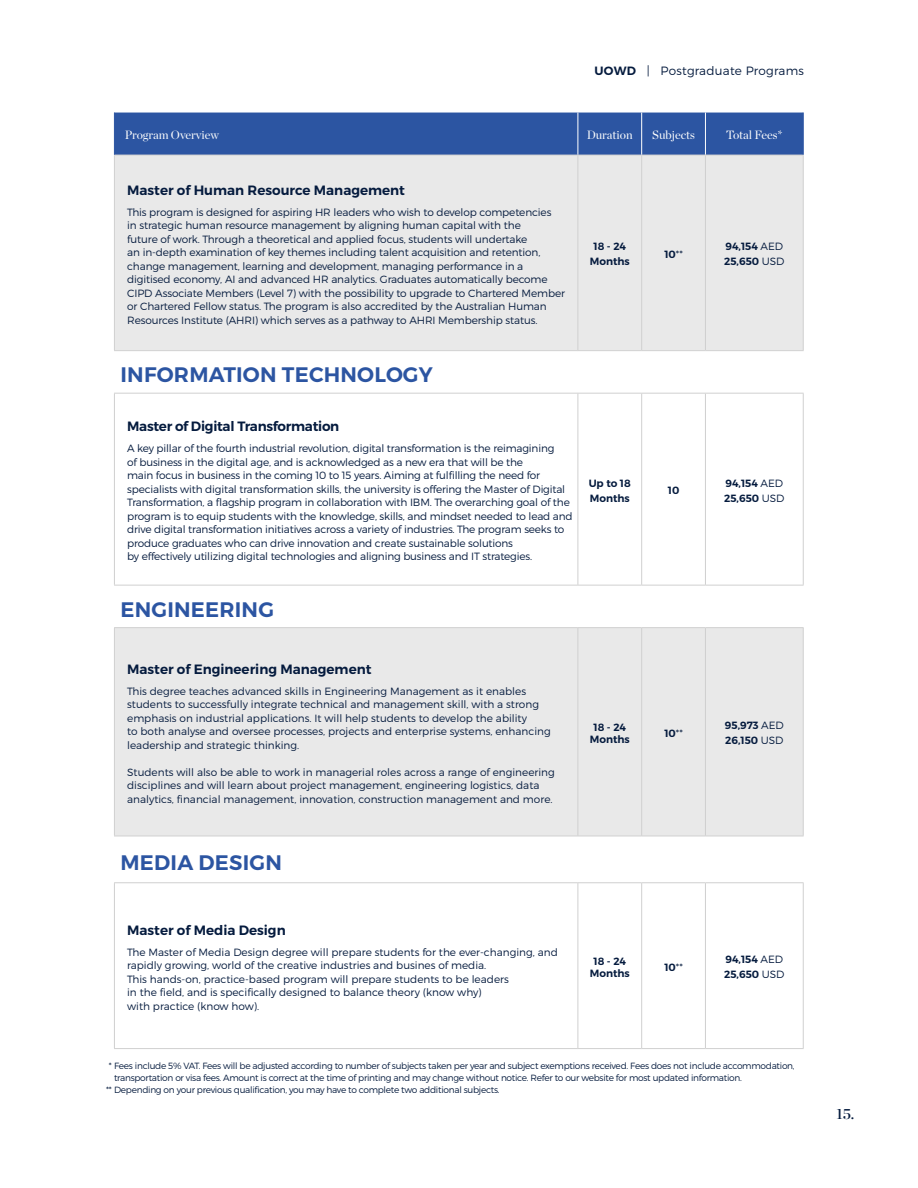
<style>
.page{position:relative;width:918px;height:1188px;background:#fff}
.page>*{position:absolute;margin:0;border:0;box-sizing:border-box;transform-origin:0 0}
.t1{font:600 21px "Montserrat";letter-spacing:.01em;color:#2c55a2}
.t2{font:15px "Chronicle Display Semi";color:#051b3e}
.t3{font:600 13.5px "Montserrat";color:#051b3e}
.t4{font:600 13.5px "Montserrat";letter-spacing:-.02em;color:#051b3e}
.t5{font:12px "Chronicle Display";color:#fff}
.t6{font:300 12px "Montserrat";letter-spacing:.02em;color:#051b3e}
.t7{font:300 10.5px/13.5px "Montserrat";letter-spacing:-.01em;color:#051b3e}
.t8{font:600 10.5px/15px "Montserrat";color:#051b3e}
.t9{font:300 9px "Montserrat";letter-spacing:-.03em;color:#051b3e}
.s1{font-weight:600}
.s2{font-weight:300}
</style>
<div class="page">
<div style="left:115px;top:113px;width:688px;height:42px;background:#2c55a2"></div>
<div style="left:115px;top:156px;width:688px;height:680px;background:#e9e9e9"></div>
<svg style="left:114px;top:351px;width:689px;height:276px"></svg>
<svg style="left:115px;top:883px;width:688px;height:165px"></svg>
<hr style="left:114px;top:155px;width:464px;height:1px;background:#d0d0d0">
<hr style="left:114px;top:155px;width:1px;height:195px;background:#d0d0d0">
<hr style="left:578px;top:155px;width:64px;height:1px;background:#d0d0d0">
<hr style="left:578px;top:155px;width:1px;height:195px;background:#d0d0d0">
<hr style="left:642px;top:155px;width:63px;height:1px;background:#d0d0d0">
<hr style="left:641px;top:155px;width:1px;height:195px;background:#d0d0d0">
<hr style="left:705px;top:155px;width:99px;height:1px;background:#d0d0d0">
<hr style="left:705px;top:155px;width:1px;height:195px;background:#d0d0d0">
<hr style="left:803px;top:155px;width:1px;height:195px;background:#d0d0d0">
<hr style="left:114px;top:350px;width:464px;height:1px;background:#d0d0d0">
<hr style="left:578px;top:350px;width:64px;height:1px;background:#d0d0d0">
<hr style="left:642px;top:350px;width:63px;height:1px;background:#d0d0d0">
<hr style="left:705px;top:350px;width:99px;height:1px;background:#d0d0d0">
<hr style="left:114px;top:393px;width:464px;height:1px;background:#d0d0d0">
<hr style="left:114px;top:394px;width:1px;height:191px;background:#d0d0d0">
<hr style="left:578px;top:393px;width:64px;height:1px;background:#d0d0d0">
<hr style="left:578px;top:394px;width:1px;height:191px;background:#d0d0d0">
<hr style="left:642px;top:393px;width:63px;height:1px;background:#d0d0d0">
<hr style="left:641px;top:394px;width:1px;height:191px;background:#d0d0d0">
<hr style="left:705px;top:393px;width:99px;height:1px;background:#d0d0d0">
<hr style="left:705px;top:394px;width:1px;height:191px;background:#d0d0d0">
<hr style="left:803px;top:394px;width:1px;height:191px;background:#d0d0d0">
<hr style="left:114px;top:585px;width:464px;height:1px;background:#d0d0d0">
<hr style="left:578px;top:585px;width:64px;height:1px;background:#d0d0d0">
<hr style="left:642px;top:585px;width:63px;height:1px;background:#d0d0d0">
<hr style="left:705px;top:585px;width:99px;height:1px;background:#d0d0d0">
<hr style="left:114px;top:627px;width:464px;height:1px;background:#d0d0d0">
<hr style="left:114px;top:628px;width:1px;height:208px;background:#d0d0d0">
<hr style="left:578px;top:627px;width:64px;height:1px;background:#d0d0d0">
<hr style="left:578px;top:628px;width:1px;height:208px;background:#d0d0d0">
<hr style="left:642px;top:627px;width:63px;height:1px;background:#d0d0d0">
<hr style="left:641px;top:628px;width:1px;height:208px;background:#d0d0d0">
<hr style="left:705px;top:627px;width:99px;height:1px;background:#d0d0d0">
<hr style="left:705px;top:628px;width:1px;height:208px;background:#d0d0d0">
<hr style="left:803px;top:628px;width:1px;height:208px;background:#d0d0d0">
<hr style="left:114px;top:836px;width:464px;height:1px;background:#d0d0d0">
<hr style="left:578px;top:836px;width:64px;height:1px;background:#d0d0d0">
<hr style="left:642px;top:836px;width:63px;height:1px;background:#d0d0d0">
<hr style="left:705px;top:836px;width:99px;height:1px;background:#d0d0d0">
<hr style="left:114px;top:883px;width:1px;height:165px;background:#d0d0d0">
<hr style="left:578px;top:883px;width:1px;height:165px;background:#d0d0d0">
<hr style="left:641px;top:883px;width:1px;height:165px;background:#d0d0d0">
<hr style="left:705px;top:883px;width:1px;height:165px;background:#d0d0d0">
<hr style="left:803px;top:883px;width:1px;height:165px;background:#d0d0d0">
<hr style="left:114px;top:1048px;width:464px;height:1px;background:#d0d0d0">
<hr style="left:578px;top:1048px;width:64px;height:1px;background:#d0d0d0">
<hr style="left:642px;top:1048px;width:63px;height:1px;background:#d0d0d0">
<hr style="left:705px;top:1048px;width:99px;height:1px;background:#d0d0d0">
<hr style="left:114px;top:882px;width:464px;height:1px;background:#d0d0d0">
<hr style="left:578px;top:882px;width:64px;height:1px;background:#d0d0d0">
<hr style="left:642px;top:882px;width:63px;height:1px;background:#d0d0d0">
<hr style="left:705px;top:882px;width:99px;height:1px;background:#d0d0d0">
<hr style="left:578px;top:113px;width:1px;height:42px;background:#fff">
<hr style="left:641px;top:113px;width:1px;height:42px;background:#fff">
<hr style="left:705px;top:113px;width:1px;height:42px;background:#fff">
<hr style="left:114px;top:113px;width:1px;height:42px;background:#2c55a2">
<hr style="left:803px;top:113px;width:1px;height:42px;background:#2c55a2">
<p class="t6" style="left:595px;top:64px;width:211px"><span class="s1">UOWD</span> | Postgraduate Programs</p>
<p class="t5" style="left:125px;top:125px;width:96px">Program Overview</p>
<p class="t5" style="left:587px;top:125px;width:48px">Duration</p>
<p class="t5" style="left:652px;top:125px;width:44px">Subjects</p>
<p class="t5" style="left:726px;top:125px;width:58px">Total Fees*</p>
<p class="t3" style="left:127px;top:182px;width:279px">Master of Human Resource Management</p>
<p class="t7" style="left:127px;top:205px;width:439px">This program is designed for aspiring HR leaders who wish to develop competencies<br>in strategic human resource management by aligning human capital with the<br>future of work. Through a theoretical and applied focus, students will undertake<br>an in-depth examination of key themes including talent acquisition and retention, change management, learning and development, managing performance in a digitised economy, AI and advanced HR analytics. Graduates automatically become CIPD Associate Members (Level 7) with the possibility to upgrade to Chartered Member or Chartered Fellow status. The program is also accredited by the Australian Human Resources Institute (AHRI) which serves as a pathway to AHRI Membership status.</p>
<h1 class="t1" style="left:121px;top:362px;width:314px">INFORMATION TECHNOLOGY</h1>
<p class="t4" style="left:127px;top:418px;width:214px">Master of Digital Transformation</p>
<p class="t7" style="left:127px;top:442px;width:447px">A key pillar of the fourth industrial revolution, digital transformation is the reimagining<br>of business in the digital age, and is acknowledged as a new era that will be the<br>main focus in business in the coming 10 to 15 years. Aiming at fulfilling the need for specialists with digital transformation skills, the university is offering the Master of Digital Transformation, a flagship program in collaboration with IBM. The overarching goal of the program is to equip students with the knowledge, skills, and mindset needed to lead and drive digital transformation initiatives across a variety of industries. The program seeks to produce graduates who can drive innovation and create sustainable solutions<br>by effectively utilizing digital technologies and aligning business and IT strategies.</p>
<h1 class="t1" style="left:121px;top:596px;width:155px">ENGINEERING</h1>
<p class="t8" style="left:590px;top:239px;width:42px;text-align:center">18 - 24<br>Months</p>
<p class="t8" style="left:664px;top:247px;width:20px">10<span class="s2">**</span></p>
<p class="t8" style="left:724px;top:239px;width:62px">94,154 <span class="s2">AED<br></span>25,650 <span class="s2">USD</span></p>
<p class="t8" style="left:589px;top:476px;width:44px">Up to 18<br>Months</p>
<p class="t8" style="left:668px;top:483px;width:13px">10</p>
<p class="t8" style="left:724px;top:476px;width:62px">94,154 <span class="s2">AED<br></span>25,650 <span class="s2">USD</span></p>
<p class="t3" style="left:127px;top:661px;width:246px">Master of Engineering Management</p>
<p class="t7" style="left:127px;top:684px;width:425px">This degree teaches advanced skills in Engineering Management as it enables students to successfully integrate technical and management skill, with a strong emphasis on industrial applications. It will help students to develop the ability<br>to both analyse and oversee processes, projects and enterprise systems, enhancing leadership and strategic thinking.</p>
<p class="t7" style="left:127px;top:765px;width:429px">Students will also be able to work in managerial roles across a range of engineering disciplines and will learn about project management, engineering logistics, data analytics, financial management, innovation, construction management and more.</p>
<p class="t8" style="left:590px;top:721px;width:42px;line-height:12px;text-align:center">18 - 24<br>Months</p>
<p class="t8" style="left:664px;top:726px;width:20px">10<span class="s2">**</span></p>
<p class="t8" style="left:725px;top:718px;width:60px">95,973 <span class="s2">AED<br></span>26,150 <span class="s2">USD</span></p>
<h1 class="t1" style="left:121px;top:849px;width:163px">MEDIA DESIGN</h1>
<p class="t3" style="left:127px;top:922px;width:160px">Master of Media Design</p>
<p class="t7" style="left:127px;top:945px;width:432px">The Master of Media Design degree will prepare students for the ever-changing, and rapidly growing, world of the creative industries and busines of media.<br>This hands-on, practice-based program will prepare students to be leaders<br>in the field, and is specifically designed to balance theory (know why)<br>with practice (know how).</p>
<p class="t8" style="left:590px;top:955px;width:42px;line-height:12px;text-align:center">18 - 24<br>Months</p>
<p class="t8" style="left:664px;top:960px;width:20px">10<span class="s2">**</span></p>
<p class="t8" style="left:724px;top:952px;width:62px">94,154 <span class="s2">AED<br></span>25,650 <span class="s2">USD</span></p>
<p class="t9" style="left:109px;top:1060px;width:687px">* Fees include 5% VAT. Fees will be adjusted according to number of subjects taken per year and subject exemptions received. Fees does not include accommodation,</p>
<p class="t9" style="left:114px;top:1072px;width:629px">transportation or visa fees. Amount is correct at the time of printing and may change without notice. Refer to our website for most updated information.</p>
<p class="t9" style="left:106px;top:1084px;width:395px">** Depending on your previous qualification, you may have to complete two additional subjects.</p>
<h2 class="t2" style="left:836px;top:1102px;width:19px">15.</h2>
</div>
